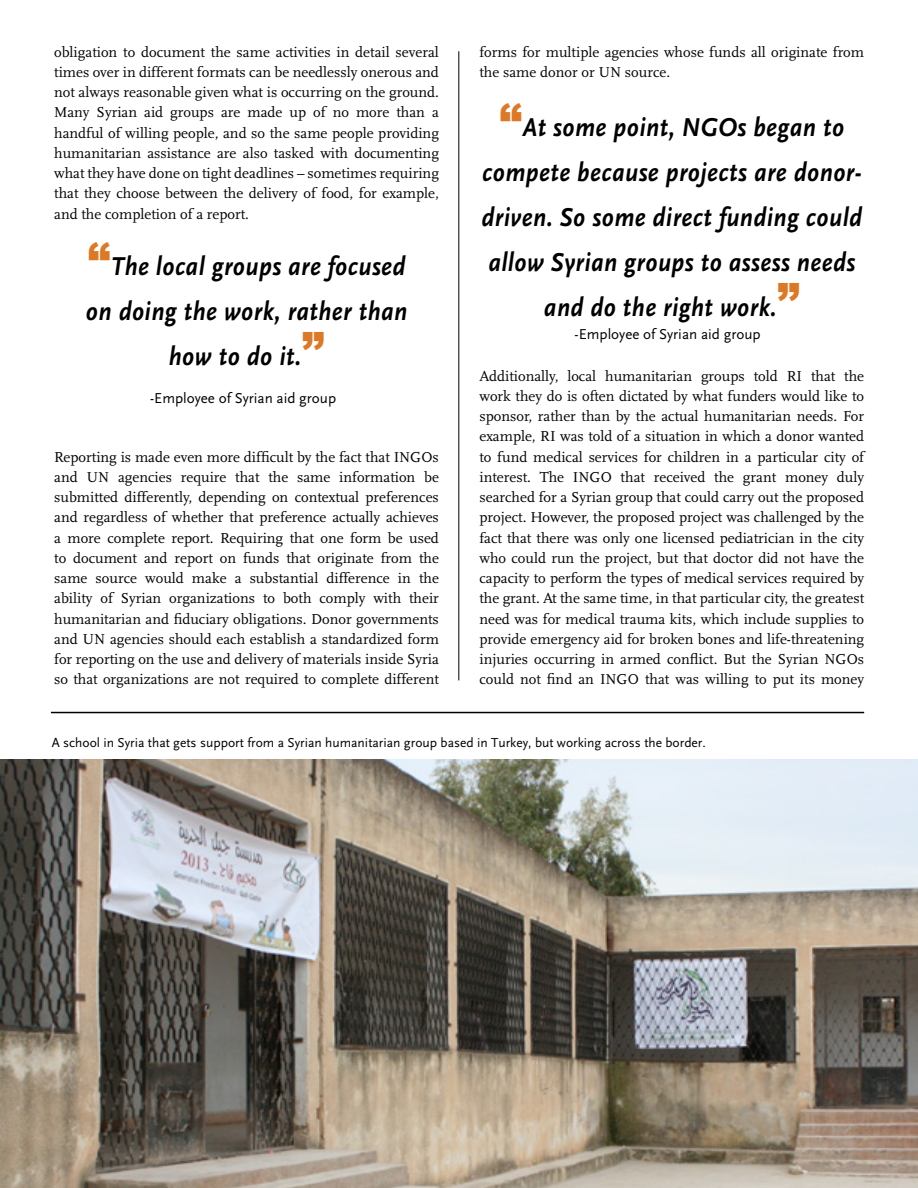
<style>
.page{position:relative;width:918px;height:1188px;background:#fff}
.page>*{position:absolute;margin:0;border:0;box-sizing:border-box;transform-origin:0 0}
.t1{font:italic 700 27px/45px "Scala Sans";letter-spacing:.02em;color:#000;text-align:center;scale:.9 1}
.t2{font:15px/20.2px "Scala";color:#000;text-align:justify}
.t3{font:15px "Scala Sans";color:#000}
.t4{font:13.5px "Scala Sans";color:#010000}
.s1{font-family:"Arial";font-weight:900;font-style:normal;font-size:45px;color:#dd7926}
</style>
<div class="page">
<hr style="left:459px;top:51px;width:1px;height:629px;background:#000">
<img style="left:0;top:760px;width:918px;height:428px">
<hr style="left:51px;top:712px;width:813px;height:1px;background:#000">
<p class="t2" style="left:54px;top:42px;width:386px">obligation to document the same activities in detail several times over in different formats can be needlessly onerous and not always reasonable given what is occurring on the ground.<br>Many Syrian aid groups are made up of no more than a handful of willing people, and so the same people providing humanitarian assistance are also tasked with documenting what they have done on tight deadlines – sometimes requiring that they choose between the delivery of food, for example, and the completion of a report.</p>
<h1 class="t1" style="left:86px;top:245px;width:359px"><span class="s1">“</span>The local groups are focused on doing the work, rather than how to do it.<span class="s1">”</span></h1>
<p class="t3" style="left:150px;top:390px;width:188px">-Employee of Syrian aid group</p>
<p class="t2" style="left:54px;top:447px;width:386px">Reporting is made even more difficult by the fact that INGOs and UN agencies require that the same information be submitted differently, depending on contextual preferences and regardless of whether that preference actually achieves a more complete report. Requiring that one form be used to document and report on funds that originate from the same source would make a substantial difference in the ability of Syrian organizations to both comply with their humanitarian and fiduciary obligations. Donor governments and UN agencies should each establish a standardized form for reporting on the use and delivery of materials inside Syria so that organizations are not required to complete different</p>
<p class="t2" style="left:479px;top:42px;width:386px">forms for multiple agencies whose funds all originate from the same donor or UN source.</p>
<h1 class="t1" style="left:482px;top:106px;width:424px"><span class="s1">“</span>At some point, NGOs began to compete because projects are donor&shy;driven. So some direct funding could allow Syrian groups to assess needs and do the right work.<span class="s1">”</span></h1>
<p class="t3" style="left:575px;top:326px;width:188px">-Employee of Syrian aid group</p>
<p class="t2" style="left:479px;top:366px;width:386px">Additionally, local humanitarian groups told RI that the work they do is often dictated by what funders would like to sponsor, rather than by the actual humanitarian needs. For example, RI was told of a situation in which a donor wanted to fund medical services for children in a particular city of interest. The INGO that received the grant money duly searched for a Syrian group that could carry out the proposed project. However, the proposed project was challenged by the fact that there was only one licensed pediatrician in the city who could run the project, but that doctor did not have the capacity to perform the types of medical services required by the grant. At the same time, in that particular city, the greatest need was for medical trauma kits, which include supplies to provide emergency aid for broken bones and life-threatening injuries occurring in armed conflict. But the Syrian NGOs could not find an INGO that was willing to put its money</p>
<p class="t4" style="left:52px;top:735px;width:656px">A school in Syria that gets support from a Syrian humanitarian group based in Turkey, but working across the border.</p>
</div>
